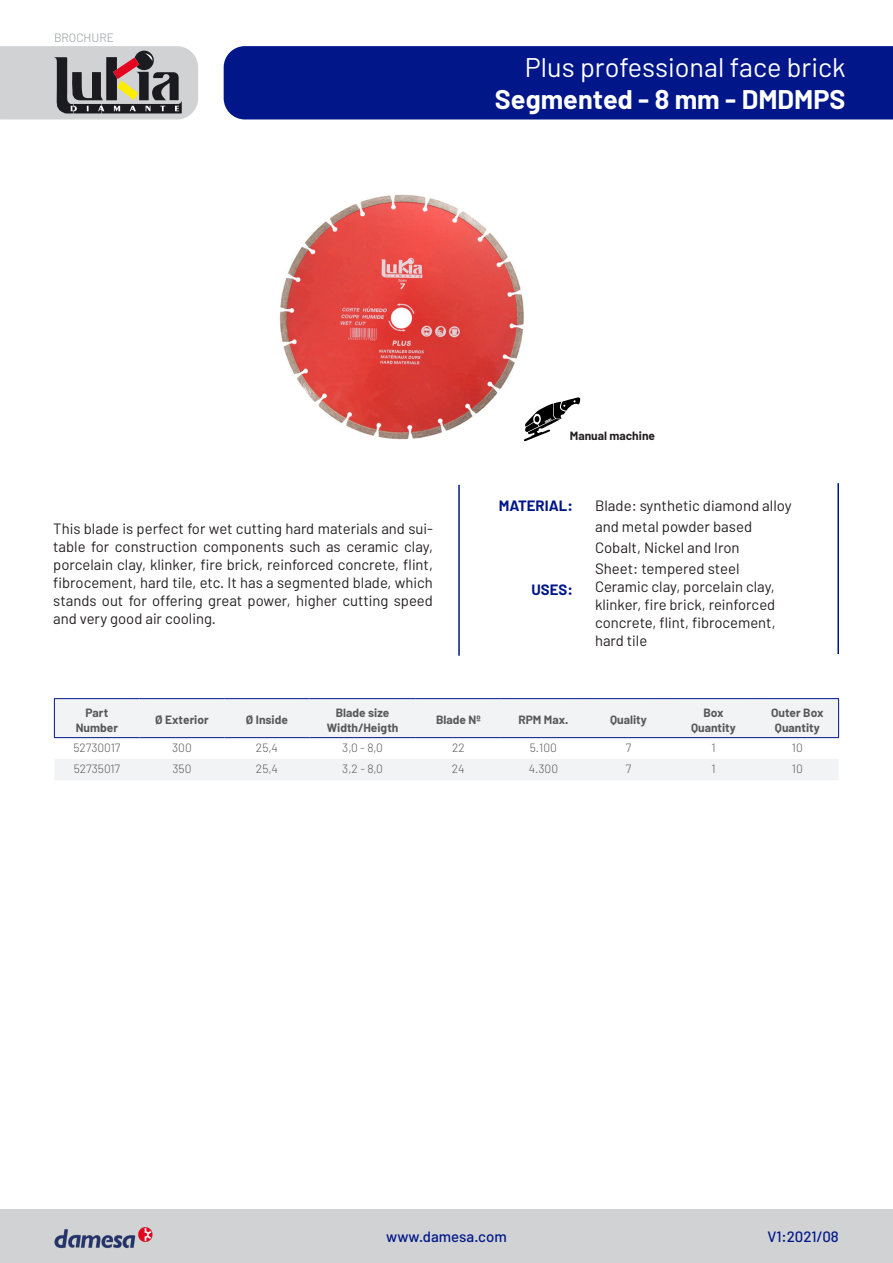
<style>
.page{position:relative;width:893px;height:1263px;background:#fff}
.page>*{position:absolute;margin:0;border:0;box-sizing:border-box;transform-origin:0 0}
.t1{font:27px/32.4px "Barlow";color:#fff;text-align:right}
.t2{font:15px/18px "Barlow";color:#231f20;text-align:justify}
.t3{font:500 15px "Barlow";color:#001689}
.t4{font:700 15px "Barlow";color:#001689}
.t5{font:700 12px "Barlow";color:#57585a}
.t6{font:300 12px "Barlow";color:#57585a}
.t7{font:700 12px "Barlow";color:#231f20}
.t8{font:300 12px "Barlow";color:#939598}
.s1{font-weight:700}
</style>
<div class="page">
<img style="left:279px;top:194px;width:245px;height:246px">
<div style="left:0;top:1209px;width:893px;height:54px;background:#d1d2d4"></div>
<div style="left:224px;top:46px;width:669px;height:73px;background:#001689"></div>
<img style="left:54px;top:1224px;width:99px;height:27px">
<svg style="left:0;top:46px;width:198px;height:73px;background:#a6a2a3"></svg>
<hr style="left:458px;top:485px;width:2px;height:171px;background:#001689">
<hr style="left:837px;top:483px;width:2px;height:171px;background:#001689">
<svg style="left:54px;top:699px;width:785px;height:81px;fill:#f2f3f4"></svg>
<hr style="left:54px;top:698px;width:85px;height:1px;background:#001689">
<hr style="left:54px;top:699px;width:1px;height:38px;background:#001689">
<hr style="left:139px;top:698px;width:85px;height:1px;background:#001689">
<hr style="left:224px;top:698px;width:85px;height:1px;background:#001689">
<hr style="left:309px;top:698px;width:107px;height:1px;background:#001689">
<hr style="left:416px;top:698px;width:85px;height:1px;background:#001689">
<hr style="left:501px;top:698px;width:85px;height:1px;background:#001689">
<hr style="left:586px;top:698px;width:85px;height:1px;background:#001689">
<hr style="left:671px;top:698px;width:85px;height:1px;background:#001689">
<hr style="left:756px;top:698px;width:83px;height:1px;background:#001689">
<hr style="left:838px;top:699px;width:1px;height:38px;background:#001689">
<hr style="left:54px;top:737px;width:85px;height:1px;background:#001689">
<hr style="left:139px;top:737px;width:85px;height:1px;background:#001689">
<hr style="left:224px;top:737px;width:85px;height:1px;background:#001689">
<hr style="left:309px;top:737px;width:107px;height:1px;background:#001689">
<hr style="left:416px;top:737px;width:85px;height:1px;background:#001689">
<hr style="left:501px;top:737px;width:85px;height:1px;background:#001689">
<hr style="left:586px;top:737px;width:85px;height:1px;background:#001689">
<hr style="left:671px;top:737px;width:85px;height:1px;background:#001689">
<hr style="left:756px;top:737px;width:83px;height:1px;background:#001689">
<svg style="left:523px;top:397px;width:57px;height:45px"></svg>
<p class="t8" style="left:54px;top:30px;width:62px">BROCHURE</p>
<p class="t1" style="left:495px;top:50px;width:352px">Plus professional face brick<br><span class="s1">Segmented - 8 mm - DMDMPS</span></p>
<p class="t2" style="left:53px;top:519px;width:381px">This blade is perfect for wet cutting hard materials and sui&shy;table for construction components such as ceramic clay, porcelain clay, klinker, fire brick, reinforced concrete, flint, fibrocement, hard tile, etc. It has a segmented blade, which stands out for offering great power, higher cutting speed and very good air cooling.</p>
<p class="t7" style="left:570px;top:428px;width:87px">Manual machine</p>
<p class="t4" style="left:499px;top:497px;width:76px">MATERIAL:</p>
<p class="t4" style="left:531px;top:581px;width:43px">USES:</p>
<p class="t2" style="left:595px;top:497px;width:198px">Blade: synthetic diamond alloy</p>
<p class="t2" style="left:595px;top:518px;width:159px">and metal powder based</p>
<p class="t2" style="left:595px;top:539px;width:146px">Cobalt, Nickel and Iron</p>
<p class="t2" style="left:595px;top:560px;width:146px">Sheet: tempered steel</p>
<p class="t2" style="left:595px;top:578px;width:181px">Ceramic clay, porcelain clay,</p>
<p class="t2" style="left:595px;top:596px;width:182px">klinker, fire brick, reinforced</p>
<p class="t2" style="left:595px;top:614px;width:182px">concrete, flint, fibrocement,</p>
<p class="t2" style="left:595px;top:632px;width:54px">hard tile</p>
<p class="t5" style="left:86px;top:705px;width:24px">Part</p>
<p class="t5" style="left:76px;top:720px;width:44px">Number</p>
<p class="t5" style="left:155px;top:712px;width:55px">Ø Exterior</p>
<p class="t5" style="left:246px;top:712px;width:44px">Ø Inside</p>
<p class="t5" style="left:336px;top:705px;width:55px">Blade size</p>
<p class="t5" style="left:327px;top:720px;width:73px">Width/Heigth</p>
<p class="t5" style="left:436px;top:712px;width:46px">Blade Nº</p>
<p class="t5" style="left:518px;top:712px;width:51px">RPM Max.</p>
<p class="t5" style="left:610px;top:712px;width:38px">Quality</p>
<p class="t5" style="left:703px;top:705px;width:22px">Box</p>
<p class="t5" style="left:691px;top:720px;width:46px">Quantity</p>
<p class="t5" style="left:771px;top:705px;width:54px">Outer Box</p>
<p class="t5" style="left:775px;top:720px;width:46px">Quantity</p>
<p class="t6" style="left:73px;top:740px;width:49px">52730017</p>
<p class="t6" style="left:172px;top:740px;width:21px">300</p>
<p class="t6" style="left:256px;top:740px;width:24px">25,4</p>
<p class="t6" style="left:342px;top:740px;width:42px">3,0 - 8,0</p>
<p class="t6" style="left:452px;top:740px;width:14px">22</p>
<p class="t6" style="left:530px;top:740px;width:29px">5.100</p>
<p class="t6" style="left:626px;top:740px;width:7px">7</p>
<p class="t6" style="left:711px;top:740px;width:6px">1</p>
<p class="t6" style="left:792px;top:740px;width:12px">10</p>
<p class="t6" style="left:74px;top:761px;width:48px">52735017</p>
<p class="t6" style="left:172px;top:761px;width:20px">350</p>
<p class="t6" style="left:256px;top:761px;width:24px">25,4</p>
<p class="t6" style="left:342px;top:761px;width:42px">3,2 - 8,0</p>
<p class="t6" style="left:452px;top:761px;width:14px">24</p>
<p class="t6" style="left:529px;top:761px;width:31px">4.300</p>
<p class="t6" style="left:626px;top:761px;width:7px">7</p>
<p class="t6" style="left:711px;top:761px;width:6px">1</p>
<p class="t6" style="left:792px;top:761px;width:12px">10</p>
<p class="t3" style="left:386px;top:1228px;width:122px">www.damesa.com</p>
<p class="t3" style="left:767px;top:1228px;width:73px">V1:2021/08</p>
</div>
